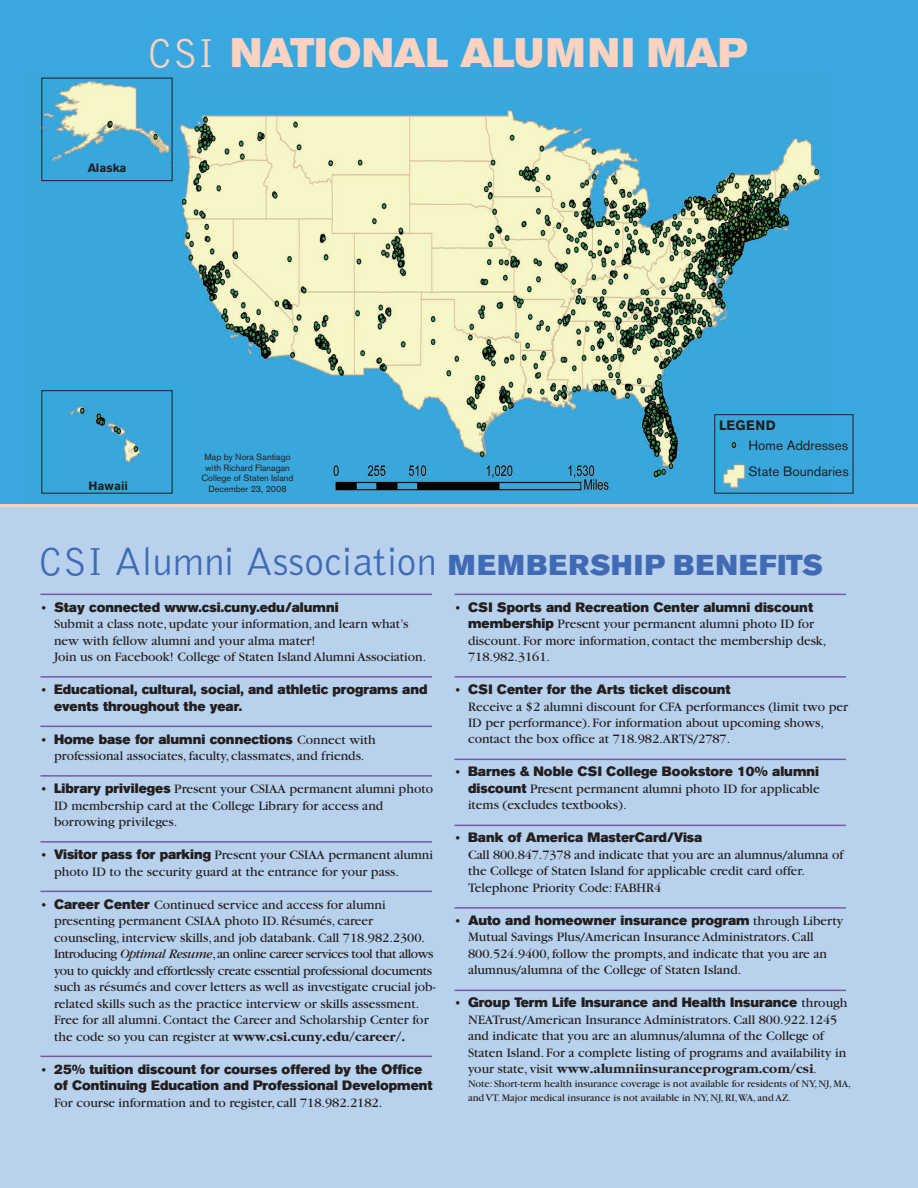
<style>
.page{position:relative;width:918px;height:1188px;background:#fff}
.page>*{position:absolute;margin:0;border:0;box-sizing:border-box;transform-origin:0 0}
.t1{font:40.95px "Akzidenz Grotesk BE Super";letter-spacing:-.005em;color:#fcd2c0}
.t2{font:300 40.5px "Bell Gothic";color:#406ab4}
.t3{font:13.5px/16.5px "Garamond";color:#231f20}
.t4{font:13.5px/16.5px "Akzidenz Grotesk BE Super";color:#231f20}
.t5{font:13.5px/26px "Akzidenz Grotesk BE";color:#231f20}
.t6{font:700 13.5px "Akzidenz Grotesk BE";letter-spacing:.04em;color:#231f20}
.t7{font:700 12px "Akzidenz Grotesk BE";color:#231f20}
.t8{font:10.5px/13.5px "Garamond";color:#231f20}
.t9{font:9px/10.5px "Akzidenz Grotesk BE";color:#231f20;text-align:center}
.s1{font-family:"Bell Gothic";font-weight:300;font-size:41.7px}
.s2{font-family:"Akzidenz Grotesk BE Super";font-weight:400;font-size:28.5px}
.s3{font-family:"Garamond"}
.s4{font-family:"Akzidenz Grotesk BE Super"}
.s5{font-style:italic}
.s6{font-weight:700}
</style>
<div class="page">
<div style="left:0;top:0;width:918px;height:536px;background:#3aa8de"></div>
<div style="left:0;top:506px;width:918px;height:682px;background:#b8d2ed"></div>
<hr style="left:40px;top:594px;width:392px;height:1px;background:#745aa5">
<hr style="left:40px;top:676px;width:392px;height:2px;background:#745aa5">
<hr style="left:40px;top:726px;width:392px;height:1px;background:#745aa5">
<hr style="left:40px;top:775px;width:392px;height:2px;background:#745aa5">
<hr style="left:40px;top:841px;width:392px;height:2px;background:#745aa5">
<hr style="left:40px;top:891px;width:392px;height:1px;background:#745aa5">
<hr style="left:40px;top:1056px;width:392px;height:1px;background:#745aa5">
<hr style="left:454px;top:594px;width:392px;height:1px;background:#745aa5">
<hr style="left:454px;top:676px;width:392px;height:2px;background:#745aa5">
<hr style="left:454px;top:759px;width:392px;height:1px;background:#745aa5">
<hr style="left:454px;top:825px;width:392px;height:1px;background:#745aa5">
<hr style="left:454px;top:907px;width:392px;height:2px;background:#745aa5">
<hr style="left:454px;top:990px;width:392px;height:1px;background:#745aa5">
<hr style="left:0;top:504px;width:918px;height:3px;background:#fcd2c0">
<img style="left:37px;top:77px;width:785px;height:417px">
<div style="left:714px;top:414px;width:139px;height:80px;border:1px solid #231f20"></div>
<div style="left:41px;top:78px;width:131px;height:103px;border:1px solid #231f20"></div>
<div style="left:41px;top:390px;width:131px;height:104px;border:1px solid #231f20"></div>
<h1 class="t1" style="left:147px;top:36px;width:601px"><span class="s1">CSI</span> NATIONAL ALUMNI MAP</h1>
<p class="t7" style="left:88px;top:164px;width:40px">Alaska</p>
<p class="t7" style="left:89px;top:481px;width:41px">Hawaii</p>
<p class="t9" style="left:202px;top:453px;width:94px">Map by Nora Santiago with Richard Flanagan<br>College of Staten Island<br>December 23, 2008</p>
<p class="t6" style="left:719px;top:420px;width:58px">LEGEND</p>
<p class="t5" style="left:748px;top:434px;width:102px">Home Addresses<br>State Boundaries</p>
<h2 class="t2" style="left:38px;top:546px;width:786px">CSI Alumni Association <span class="s2">MEMBERSHIP BENEFITS</span></h2>
<p class="t4" style="left:40px;top:600px;width:300px"><span class="s3">•</span> Stay connected www.csi.cuny.edu/alumni</p>
<p class="t3" style="left:54px;top:617px;width:374px">Submit a class note, update your information, and learn what’s new with fellow alumni and your alma mater!<br>Join us on Facebook! College of Staten Island Alumni Association.</p>
<p class="t4" style="left:54px;top:682px;width:375px;text-indent:-14px"><span class="s3">•</span> Educational, cultural, social, and athletic programs and events throughout the year.</p>
<p class="t4" style="left:40px;top:732px;width:337px"><span class="s3">•</span> Home base for alumni connections <span class="s3">Connect with</span></p>
<p class="t3" style="left:54px;top:749px;width:312px">professional associates, faculty, classmates, and friends.</p>
<p class="t3" style="left:54px;top:782px;width:381px;text-indent:-14px">• <span class="s4">Library privileges</span> Present your CSIAA permanent alumni photo<br>ID membership card at the College Library for access and borrowing privileges.</p>
<p class="t3" style="left:54px;top:848px;width:380px;text-indent:-14px">• <span class="s4">Visitor pass for parking</span> Present your CSIAA permanent alumni photo ID to the security guard at the entrance for your pass.</p>
<p class="t3" style="left:54px;top:897px;width:383px;text-indent:-14px">• <span class="s4">Career Center</span> Continued service and access for alumni presenting permanent CSIAA photo ID. Résumés, career counseling, interview skills, and job databank. Call 718.982.2300.<br>Introducing <span class="s5">Optimal Resume</span>, an online career services tool that allows you to quickly and effortlessly create essential professional documents such as résumés and cover letters as well as investigate crucial job&shy;related skills such as the practice interview or skills assessment.<br>Free for all alumni. Contact the Career and Scholarship Center for the code so you can register at <span class="s6">www.csi.cuny.edu/career/.</span></p>
<p class="t4" style="left:54px;top:1061px;width:380px;text-indent:-14px"><span class="s3">•</span> 25% tuition discount for courses offered by the Office of Continuing Education and Professional Development</p>
<p class="t3" style="left:54px;top:1095px;width:330px">For course information and to register, call 718.982.2182.</p>
<p class="t4" style="left:455px;top:599px;width:360px"><span class="s3">•</span> CSI Sports and Recreation Center alumni discount</p>
<p class="t3" style="left:468px;top:617px;width:360px"><span class="s4">membership</span> Present your permanent alumni photo ID for discount. For more information, contact the membership desk,<br>718.982.3161.</p>
<p class="t4" style="left:455px;top:682px;width:278px"><span class="s3">•</span> CSI Center for the Arts ticket discount</p>
<p class="t3" style="left:468px;top:699px;width:382px">Receive a $2 alumni discount for CFA performances (limit two per<br>ID per performance). For information about upcoming shows, contact the box office at 718.982.ARTS/2787.</p>
<p class="t4" style="left:455px;top:764px;width:366px"><span class="s3">•</span> Barnes &amp; Noble CSI College Bookstore 10% alumni</p>
<p class="t3" style="left:468px;top:782px;width:353px"><span class="s4">discount</span> Present permanent alumni photo ID for applicable items (excludes textbooks).</p>
<p class="t4" style="left:455px;top:830px;width:249px"><span class="s3">•</span> Bank of America MasterCard/Visa</p>
<p class="t3" style="left:468px;top:848px;width:377px">Call 800.847.7378 and indicate that you are an alumnus/alumna of the College of Staten Island for applicable credit card offer.<br>Telephone Priority Code: FABHR4</p>
<p class="t4" style="left:455px;top:913px;width:390px"><span class="s3">•</span> Auto and homeowner insurance program <span class="s3">through Liberty</span></p>
<p class="t3" style="left:468px;top:930px;width:361px">Mutual Savings Plus/American Insurance Administrators. Call<br>800.524.9400, follow the prompts, and indicate that you are an alumnus/alumna of the College of Staten Island.</p>
<p class="t4" style="left:455px;top:995px;width:394px"><span class="s3">•</span> Group Term Life Insurance and Health Insurance <span class="s3">through</span></p>
<p class="t3" style="left:468px;top:1013px;width:380px">NEATrust/American Insurance Administrators. Call 800.922.1245 and indicate that you are an alumnus/alumna of the College of Staten Island. For a complete listing of programs and availability in your state, visit <span class="s6">www.alumniinsuranceprogram.com/csi</span>.</p>
<p class="t8" style="left:468px;top:1078px;width:385px">Note: Short-term health insurance coverage is not available for residents of NY, NJ, MA, and VT. Major medical insurance is not available in NY, NJ, RI,WA, and AZ.</p>
</div>
